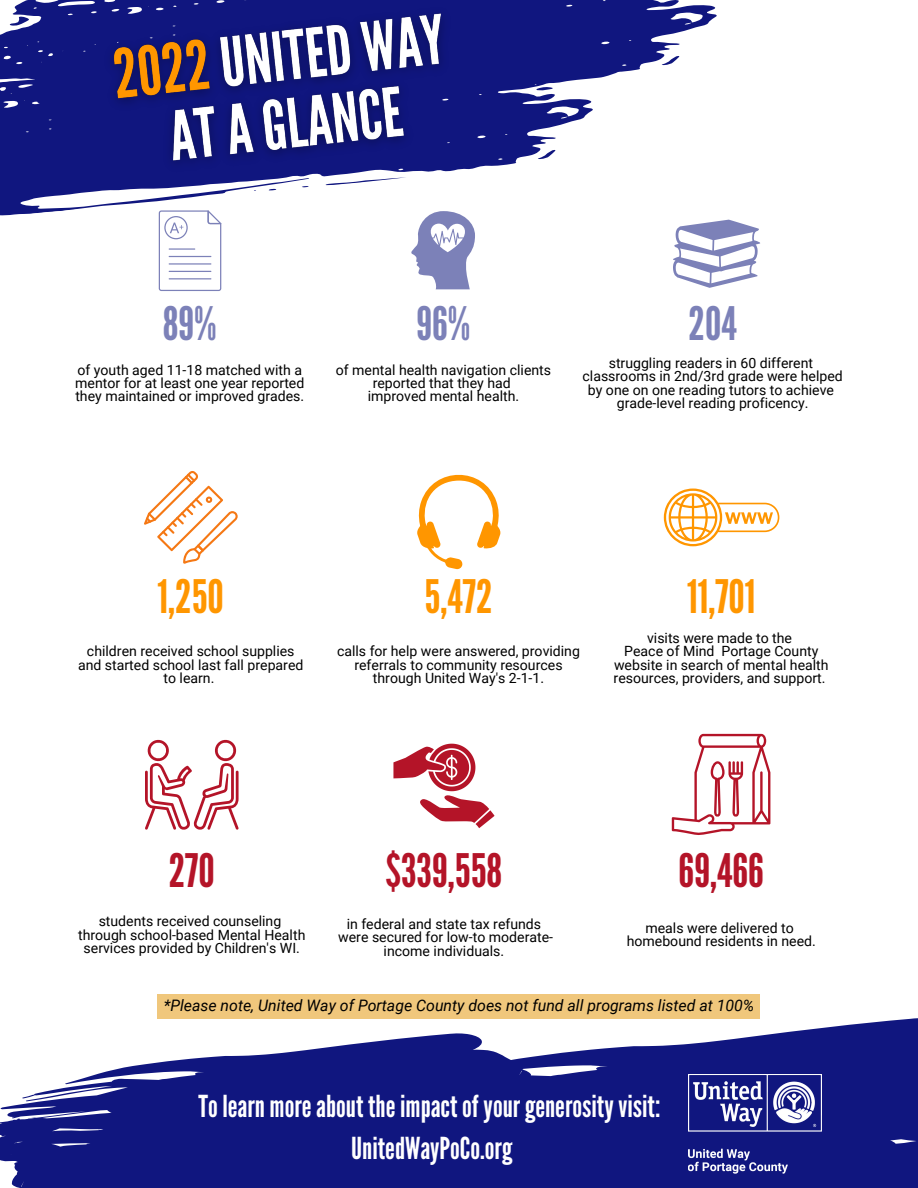
<style>
.page{position:relative;width:918px;height:1188px;background:#fff}
.page>*{position:absolute;margin:0;border:0;box-sizing:border-box;transform-origin:0 0}
.t1{font:46.05px "League Gothic";color:#b41428}
.t2{font:46.05px "League Gothic";color:#ff9600}
.t3{font:46.05px "League Gothic";color:#7c81b8}
.t4{font:30.3px "League Gothic";color:#fff}
.t5{font:italic 15.9px "Roboto";color:#000}
.t6{font:14.1px/13.2px "Roboto";color:#000;text-align:center}
</style>
<div class="page">
<svg style="left:12px;top:0;width:705px;height:71px;fill:#10167f"></svg>
<svg style="left:10px;top:16px;width:19px;height:8px"></svg>
<svg style="left:661px;top:56px;width:19px;height:9px"></svg>
<svg style="left:0;top:24px;width:631px;height:206px;fill:#10167f"></svg>
<svg style="left:537px;top:150px;width:19px;height:9px"></svg>
<svg style="left:475px;top:82px;width:78px;height:10px"></svg>
<svg style="left:475px;top:46px;width:4px;height:4px"></svg>
<svg style="left:491px;top:43px;width:8px;height:3px"></svg>
<svg style="left:0;top:1048px;width:319px;height:140px;fill:#10167f"></svg>
<svg style="left:319px;top:1018px;width:599px;height:170px;background:#353a92"></svg>
<img style="left:689px;top:1075px;width:133px;height:100px">
<img style="left:90px;top:0;width:385px;height:206px">
<svg style="left:145px;top:740px;width:94px;height:90px"></svg>
<svg style="left:393px;top:744px;width:102px;height:84px"></svg>
<svg style="left:672px;top:734px;width:98px;height:101px"></svg>
<svg style="left:144px;top:471px;width:94px;height:93px"></svg>
<svg style="left:417px;top:474px;width:84px;height:96px"></svg>
<svg style="left:664px;top:489px;width:115px;height:57px"></svg>
<svg style="left:673px;top:220px;width:87px;height:68px"></svg>
<svg style="left:411px;top:211px;width:64px;height:78px"></svg>
<svg style="left:159px;top:210px;width:62px;height:81px"></svg>
<div style="left:157px;top:994px;width:603px;height:24px;background:#f0c77c"></div>
<p class="t3" style="left:163px;top:297px;width:55px">89%</p>
<p class="t6" style="left:78px;top:363px;width:226px">of youth aged 11-18 matched with a</p>
<p class="t6" style="left:75px;top:377px;width:231px">mentor for at least one year reported</p>
<p class="t6" style="left:75px;top:390px;width:230px">they maintained or improved grades.</p>
<p class="t3" style="left:416px;top:297px;width:56px">96%</p>
<p class="t3" style="left:689px;top:297px;width:50px">204</p>
<p class="t6" style="left:336px;top:363px;width:217px">of mental health navigation clients</p>
<p class="t6" style="left:373px;top:377px;width:139px">reported that they had</p>
<p class="t6" style="left:368px;top:390px;width:153px">improved mental health.</p>
<p class="t6" style="left:609px;top:357px;width:206px">struggling readers in 60 different</p>
<p class="t6" style="left:583px;top:370px;width:262px">classrooms in 2nd/3rd grade were helped</p>
<p class="t6" style="left:588px;top:383px;width:248px">by one on one reading tutors to achieve</p>
<p class="t6" style="left:617px;top:396px;width:193px">grade-level reading proficency.</p>
<p class="t2" style="left:158px;top:570px;width:68px">1,250</p>
<p class="t6" style="left:87px;top:645px;width:209px">children received school supplies</p>
<p class="t6" style="left:78px;top:658px;width:227px">and started school last fall prepared</p>
<p class="t6" style="left:164px;top:671px;width:52px">to learn.</p>
<p class="t2" style="left:425px;top:570px;width:69px">5,472</p>
<p class="t6" style="left:337px;top:645px;width:244px">calls for help were answered, providing</p>
<p class="t6" style="left:354px;top:658px;width:210px">referrals to community resources</p>
<p class="t6" style="left:373px;top:671px;width:173px">through United Way's 2-1-1.</p>
<p class="t2" style="left:687px;top:570px;width:70px">11,701</p>
<p class="t6" style="left:647px;top:632px;width:146px">visits were made to the</p>
<p class="t6" style="left:614px;top:645px;width:217px">Peace of Mind Portage County website in search of mental health resources, providers, and support.</p>
<p class="t1" style="left:169px;top:844px;width:48px">270</p>
<p class="t1" style="left:386px;top:844px;width:118px">$339,558</p>
<p class="t6" style="left:347px;top:918px;width:196px">in federal and state tax refunds</p>
<p class="t6" style="left:338px;top:931px;width:216px">were secured for low-to moderate&shy;income individuals.</p>
<p class="t6" style="left:99px;top:915px;width:184px">students received counseling</p>
<p class="t6" style="left:78px;top:928px;width:229px">through school-based Mental Health</p>
<p class="t6" style="left:84px;top:941px;width:218px">services provided by Children's WI.</p>
<p class="t1" style="left:679px;top:844px;width:87px">69,466</p>
<p class="t6" style="left:645px;top:922px;width:150px">meals were delivered to</p>
<p class="t6" style="left:627px;top:935px;width:191px">homebound residents in need.</p>
<p class="t5" style="left:164px;top:996px;width:592px">*Please note, United Way of Portage County does not fund all programs listed at 100%</p>
<p class="t4" style="left:198px;top:1089px;width:463px">Tolearn moreabout theimpactofyourgenerosityvisit:</p>
<p class="t4" style="left:351px;top:1131px;width:163px">UnitedWayPoCo.org</p>
</div>
